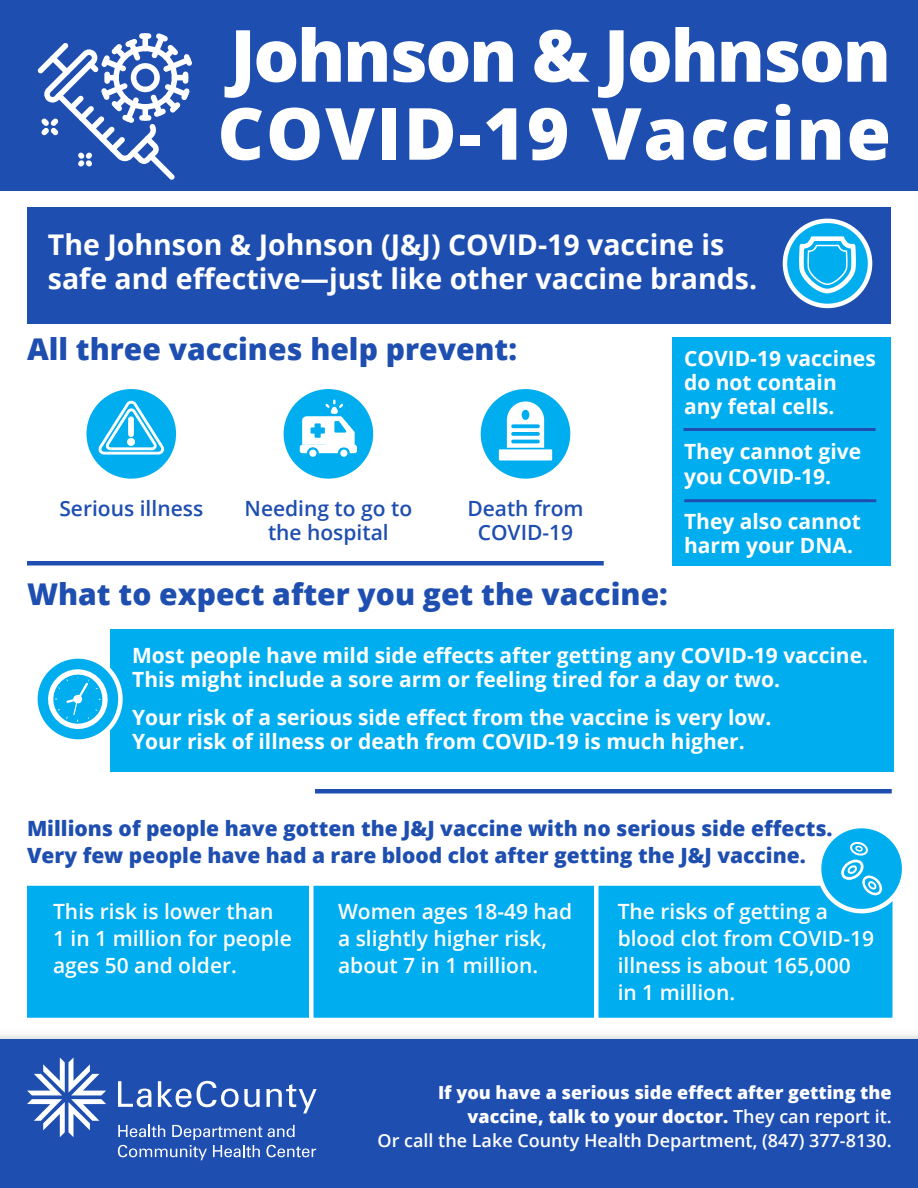
<style>
.page{position:relative;width:918px;height:1188px;background:#fff}
.page>*{position:absolute;margin:0;border:0;box-sizing:border-box;transform-origin:0 0}
.t1{font:800 72px/78px "Open Sans";letter-spacing:-.03em;color:#fff}
.t2{font:800 30px "Open Sans";color:#1e4eb0}
.t3{font:700 28.5px/34.2px "Open Sans";color:#fff}
.t4{font:700 21px/24px "Open Sans";color:#fff}
.t5{font:600 21px/27px "Open Sans";color:#fff}
.t6{font:800 21px/27px "Open Sans";color:#1e4eb0}
.t7{font:600 21px/24px "Open Sans";color:#1e4eb0;text-align:center}
.t8{font:600 21px/24px "Open Sans";color:#1e4eb0;text-align:center}
.t9{font:800 18px/24px "Open Sans";color:#fff;text-align:right}
.s1{font-weight:600}
</style>
<div class="page">
<div style="left:0;top:0;width:918px;height:190px;background:#1e4eb0"></div>
<svg style="left:38px;top:33px;width:154px;height:147px"></svg>
<img style="left:0;top:1035px;width:918px;height:5px">
<div style="left:0;top:1040px;width:918px;height:148px;background:#1e4eb0"></div>
<div style="left:27px;top:207px;width:864px;height:117px;background:#1e4eb0"></div>
<div style="left:110px;top:629px;width:784px;height:143px;background:#00aeef"></div>
<svg style="left:27px;top:1058px;width:79px;height:79px"></svg>
<svg style="left:118px;top:1081px;width:34px;height:26px"></svg>
<svg style="left:118px;top:1125px;width:198px;height:35px"></svg>
<svg style="left:158px;top:1081px;width:102px;height:26px"></svg>
<svg style="left:266px;top:1084px;width:51px;height:30px"></svg>
<svg style="left:785px;top:221px;width:85px;height:85px;fill:#00aeef"></svg>
<div style="left:783px;top:219px;width:89px;height:89px;border:4px solid #fff;border-radius:50%"></div>
<svg style="left:797px;top:234px;width:62px;height:61px"></svg>
<div style="left:286px;top:391px;width:85px;height:85px;background:#00aeef;border-radius:50%"></div>
<div style="left:284px;top:389px;width:89px;height:90px;border:4px solid #00aeef;border-radius:50%"></div>
<div style="left:309px;top:450px;width:7px;height:7px;background:#fff;border-radius:50%"></div>
<div style="left:340px;top:450px;width:7px;height:7px;background:#fff;border-radius:50%"></div>
<svg style="left:300px;top:400px;width:57px;height:53px"></svg>
<div style="left:89px;top:391px;width:85px;height:85px;background:#00aeef;border-radius:50%"></div>
<div style="left:86px;top:389px;width:90px;height:90px;border:4px solid #00aeef;border-radius:50%"></div>
<svg style="left:99px;top:401px;width:65px;height:53px"></svg>
<div style="left:129px;top:418px;width:4px;height:18px;border:1px solid #fff;border-radius:50%"></div>
<div style="left:672px;top:338px;width:219px;height:228px;background:#00aeef"></div>
<hr style="left:684px;top:428px;width:192px;height:3px;background:#1e4eb0">
<hr style="left:684px;top:499px;width:192px;height:3px;background:#1e4eb0">
<div style="left:27px;top:561px;width:577px;height:5px;background:#1e4eb0"></div>
<div style="left:315px;top:789px;width:577px;height:5px;background:#1e4eb0"></div>
<svg style="left:35px;top:656px;width:85px;height:86px"></svg>
<div style="left:33px;top:654px;width:90px;height:90px;border:4px solid #fff;border-radius:50%"></div>
<svg style="left:44px;top:665px;width:68px;height:68px"></svg>
<div style="left:22px;top:881px;width:294px;height:141px;background:#00aeef;border:4px solid #fff"></div>
<div style="left:309px;top:881px;width:290px;height:141px;background:#00aeef;border:4px solid #fff"></div>
<div style="left:594px;top:881px;width:303px;height:141px;background:#00aeef;border:4px solid #fff"></div>
<div style="left:819px;top:826px;width:85px;height:85px;background:#00aeef;border-radius:50%"></div>
<div style="left:817px;top:824px;width:89px;height:89px;border:4px solid #fff;border-radius:50%"></div>
<svg style="left:841px;top:841px;width:42px;height:55px"></svg>
<div style="left:483px;top:391px;width:85px;height:85px;background:#00aeef;border-radius:50%"></div>
<div style="left:481px;top:389px;width:89px;height:90px;border:4px solid #00aeef;border-radius:50%"></div>
<svg style="left:507px;top:401px;width:37px;height:47px"></svg>
<div style="left:499px;top:449px;width:53px;height:12px;background:#fff"></div>
<h1 class="t1" style="left:217px;top:13px;width:675px">Johnson &amp; Johnson<br>COVID-19 Vaccine</h1>
<h3 class="t3" style="left:48px;top:227px;width:711px">The Johnson &amp; Johnson (J&amp;J) COVID-19 vaccine is safe and effective—just like other vaccine brands.</h3>
<h2 class="t2" style="left:27px;top:327px;width:492px">All three vaccines help prevent:</h2>
<p class="t7" style="left:59px;top:496px;width:145px">Serious illness</p>
<p class="t7" style="left:245px;top:496px;width:169px">Needing to go to the hospital</p>
<p class="t8" style="left:467px;top:496px;width:118px">Death from<br>COVID-19</p>
<p class="t4" style="left:684px;top:346px;width:193px">COVID-19 vaccines do not contain any fetal cells.</p>
<p class="t4" style="left:684px;top:438px;width:179px;line-height:25.2px">They cannot give you COVID-19.</p>
<p class="t4" style="left:684px;top:509px;width:178px">They also cannot harm your DNA.</p>
<h2 class="t2" style="left:27px;top:571px;width:642px">What to expect after you get the vaccine:</h2>
<p class="t4" style="left:132px;top:643px;width:737px">Most people have mild side effects after getting any COVID-19 vaccine.<br>This might include a sore arm or feeling tired for a day or two.</p>
<p class="t4" style="left:132px;top:705px;width:641px">Your risk of a serious side effect from the vaccine is very low.<br>Your risk of illness or death from COVID-19 is much higher.</p>
<p class="t6" style="left:27px;top:814px;width:807px">Millions of people have gotten the J&amp;J vaccine with no serious side effects.<br>Very few people have had a rare blood clot after getting the J&amp;J vaccine.</p>
<p class="t5" style="left:53px;top:897px;width:240px">This risk is lower than<br>1 in 1 million for people ages 50 and older.</p>
<p class="t5" style="left:338px;top:897px;width:236px">Women ages 18-49 had a slightly higher risk, about 7 in 1 million.</p>
<p class="t5" style="left:618px;top:897px;width:258px">The risks of getting a blood clot from COVID-19 illness is about 165,000 in 1 million.</p>
<p class="t9" style="left:378px;top:1080px;width:516px">If you have a serious side effect after getting the vaccine, talk to your doctor. <span class="s1">They can report it.<br>Or call the Lake County Health Department, (847) 377-8130.</span></p>
</div>
